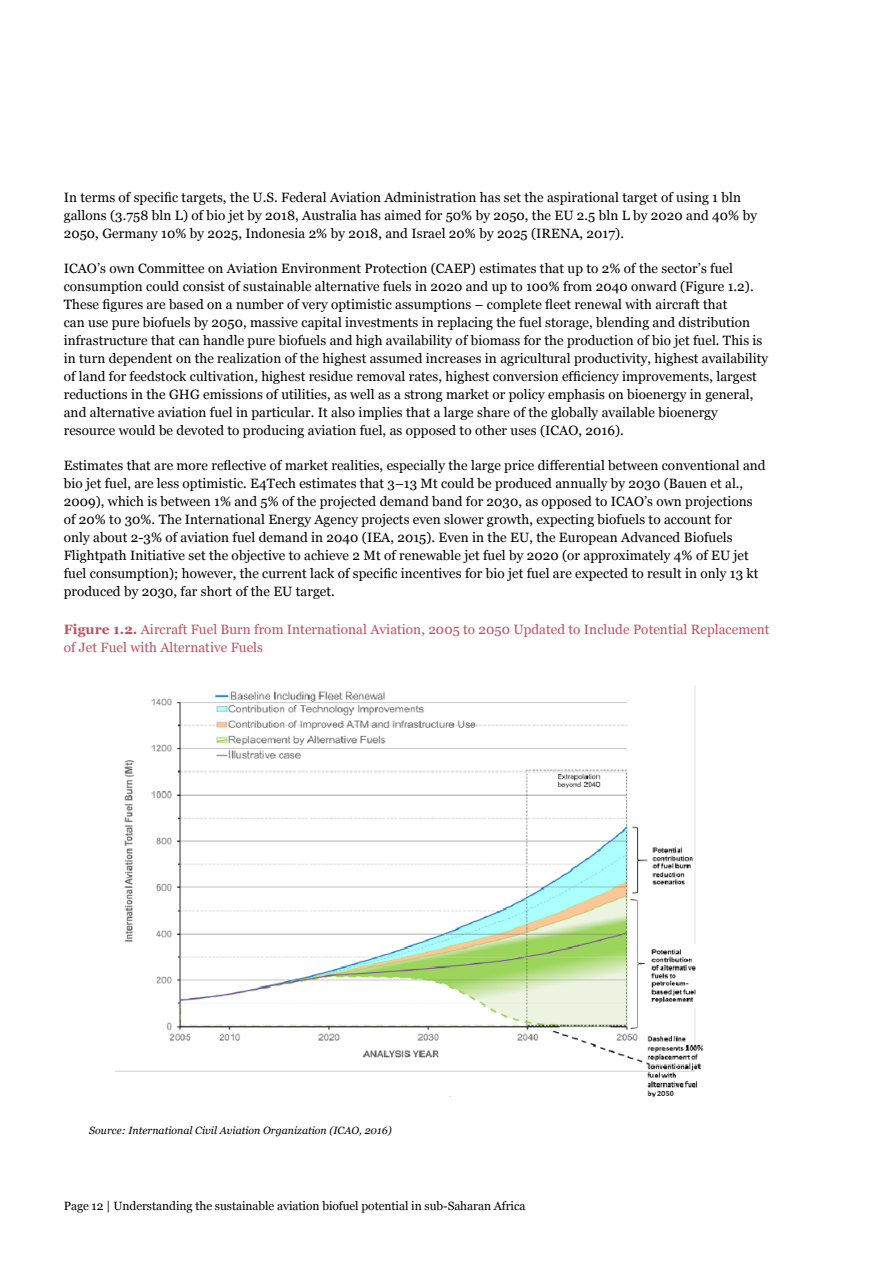
<style>
.page{position:relative;width:893px;height:1263px;background:#fff}
.page>*{position:absolute;margin:0;border:0;box-sizing:border-box;transform-origin:0 0}
.t1{font:13.5px/18px "Georgia";letter-spacing:.005em;color:#000}
.t2{font:13.5px/18px "Georgia";letter-spacing:.005em;color:#c34e5c}
.t3{font:12px "Georgia";letter-spacing:-.005em;color:#000}
.t4{font:italic 10.5px "Georgia";letter-spacing:.005em;color:#000}
.s1{font-weight:700}
</style>
<div class="page">
<img style="left:116px;top:685px;width:588px;height:413px">
<p class="t1" style="left:64px;top:188px;width:695px">In terms of specific targets, the U.S. Federal Aviation Administration has set the aspirational target of using 1 bln gallons (3.758 bln L) of bio jet by 2018, Australia has aimed for 50% by 2050, the EU 2.5 bln L by 2020 and 40% by<br>2050, Germany 10% by 2025, Indonesia 2% by 2018, and Israel 20% by 2025 (IRENA, 2017).</p>
<p class="t1" style="left:64px;top:259px;width:706px">ICAO’s own Committee on Aviation Environment Protection (CAEP) estimates that up to 2% of the sector’s fuel consumption could consist of sustainable alternative fuels in 2020 and up to 100% from 2040 onward (Figure 1.2).<br>These figures are based on a number of very optimistic assumptions – complete fleet renewal with aircraft that<br>can use pure biofuels by 2050, massive capital investments in replacing the fuel storage, blending and distribution infrastructure that can handle pure biofuels and high availability of biomass for the production of bio jet fuel. This is in turn dependent on the realization of the highest assumed increases in agricultural productivity, highest availability of land for feedstock cultivation, highest residue removal rates, highest conversion efficiency improvements, largest reductions in the GHG emissions of utilities, as well as a strong market or policy emphasis on bioenergy in general, and alternative aviation fuel in particular. It also implies that a large share of the globally available bioenergy resource would be devoted to producing aviation fuel, as opposed to other uses (ICAO, 2016).</p>
<p class="t1" style="left:64px;top:456px;width:703px">Estimates that are more reflective of market realities, especially the large price differential between conventional and bio jet fuel, are less optimistic. E4Tech estimates that 3–13 Mt could be produced annually by 2030 (Bauen et al., 2009), which is between 1% and 5% of the projected demand band for 2030, as opposed to ICAO’s own projections of 20% to 30%. The International Energy Agency projects even slower growth, expecting biofuels to account for<br>only about 2-3% of aviation fuel demand in 2040 (IEA, 2015). Even in the EU, the European Advanced Biofuels Flightpath Initiative set the objective to achieve 2 Mt of renewable jet fuel by 2020 (or approximately 4% of EU jet fuel consumption); however, the current lack of specific incentives for bio jet fuel are expected to result in only 13 kt produced by 2030, far short of the EU target.</p>
<p class="t2" style="left:64px;top:621px;width:707px"><span class="s1">Figure 1.2.</span> Aircraft Fuel Burn from International Aviation, 2005 to 2050 Updated to Include Potential Replacement of Jet Fuel with Alternative Fuels</p>
<p class="t4" style="left:89px;top:1123px;width:304px">Source: International Civil Aviation Organization (ICAO, 2016)</p>
<p class="t3" style="left:64px;top:1199px;width:463px">Page 12 | Understanding the sustainable aviation biofuel potential in sub-Saharan Africa</p>
</div>
